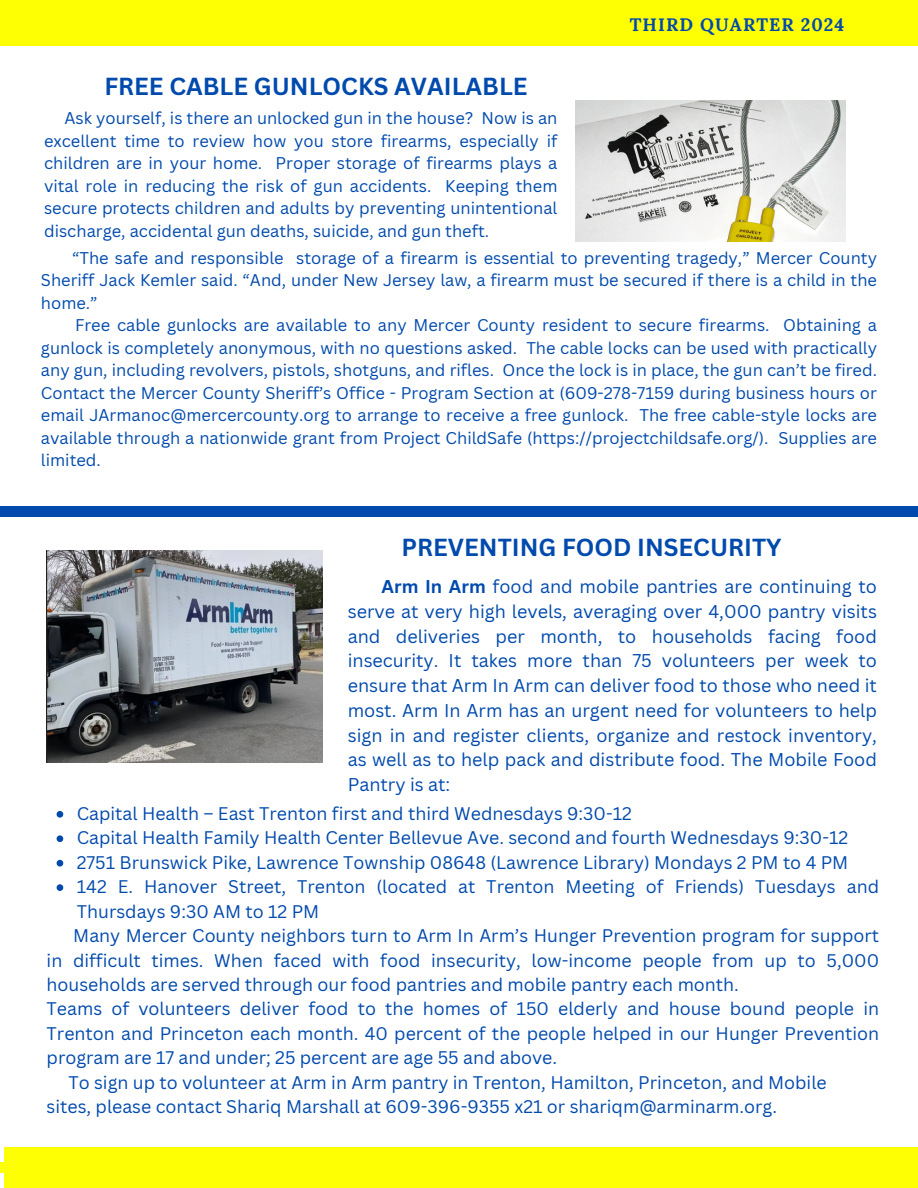
<style>
.page{position:relative;width:918px;height:1188px;background:#fff}
.page>*{position:absolute;margin:0;border:0;box-sizing:border-box;transform-origin:0 0}
.t1{font:700 24px "Canva Sans";color:#004aad}
.t2{font:18px/24.8px "Canva Sans";color:#004aad;text-align:justify}
.t3{font:700 18px "Lora";letter-spacing:.06em;color:#004aad}
.t4{font:17.85px/24.5px "Canva Sans";color:#004aad;text-align:justify}
.t5{font:16.5px/22.5px "Canva Sans";color:#004aad;text-align:justify}
.s1{font-weight:700}
</style>
<div class="page">
<div style="left:0;top:506px;width:918px;height:10px;background:#004aad"></div>
<div style="left:0;top:0;width:918px;height:45px;background:#ffff03"></div>
<img style="left:575px;top:100px;width:270px;height:141px">
<img style="left:47px;top:551px;width:275px;height:211px">
<svg style="left:57px;top:811px;width:6px;height:7px"></svg>
<svg style="left:57px;top:835px;width:6px;height:7px"></svg>
<svg style="left:57px;top:860px;width:6px;height:7px"></svg>
<svg style="left:57px;top:884px;width:6px;height:7px"></svg>
<div style="left:4px;top:1148px;width:914px;height:40px;background:#ffff03"></div>
<h1 class="t3" style="left:630px;top:13px;width:216px">THIRD QUARTER 2024</h1>
<p class="t1" style="left:104px;top:69px;width:425px">FREE CABLE GUNLOCKS AVAILABLE</p>
<p class="t5" style="left:44px;top:106px;width:515px;text-indent:20px">Ask yourself, is there an unlocked gun in the house? Now is an excellent time to review how you store firearms, especially if children are in your home. Proper storage of firearms plays a vital role in reducing the risk of gun accidents. Keeping them secure protects children and adults by preventing unintentional discharge, accidental gun deaths, suicide, and gun theft.</p>
<p class="t5" style="left:41px;top:246px;width:838px;text-indent:31px">“The safe and responsible storage of a firearm is essential to preventing tragedy,” Mercer County Sheriff Jack Kemler said. “And, under New Jersey law, a firearm must be secured if there is a child in the home.”</p>
<p class="t5" style="left:41px;top:313px;width:838px;text-indent:34px">Free cable gunlocks are available to any Mercer County resident to secure firearms. Obtaining a gunlock is completely anonymous, with no questions asked. The cable locks can be used with practically any gun, including revolvers, pistols, shotguns, and rifles. Once the lock is in place, the gun can’t be fired.<br>Contact the Mercer County Sheriff’s Office - Program Section at (609-278-7159 during business hours or email JArmanoc@mercercounty.org to arrange to receive a free gunlock. The free cable-style locks are available through a nationwide grant from Project ChildSafe (https://projectchildsafe.org/). Supplies are limited.</p>
<p class="t1" style="left:402px;top:530px;width:382px">PREVENTING FOOD INSECURITY</p>
<h1 class="t2" style="left:348px;top:574px;width:531px;text-indent:34px"><span class="s1">Arm In Arm</span> food and mobile pantries are continuing to serve at very high levels, averaging over 4,000 pantry visits and deliveries per month, to households facing food insecurity. It takes more than 75 volunteers per week to ensure that Arm In Arm can deliver food to those who need it most. Arm In Arm has an urgent need for volunteers to help sign in and register clients, organize and restock inventory, as well as to help pack and distribute food. The Mobile Food Pantry is at:</h1>
<p class="t4" style="left:77px;top:801px;width:557px">Capital Health – East Trenton first and third Wednesdays 9:30-12</p>
<p class="t4" style="left:77px;top:825px;width:773px">Capital Health Family Health Center Bellevue Ave. second and fourth Wednesdays 9:30-12</p>
<p class="t4" style="left:77px;top:850px;width:773px">2751 Brunswick Pike, Lawrence Township 08648 (Lawrence Library) Mondays 2 PM to 4 PM</p>
<p class="t4" style="left:77px;top:874px;width:804px">142 E. Hanover Street, Trenton (located at Trenton Meeting of Friends) Tuesdays and<br>Thursdays 9:30 AM to 12 PM</p>
<p class="t4" style="left:47px;top:923px;width:834px;text-indent:27px">Many Mercer County neighbors turn to Arm In Arm’s Hunger Prevention program for support in difficult times. When faced with food insecurity, low-income people from up to 5,000 households are served through our food pantries and mobile pantry each month.</p>
<p class="t4" style="left:47px;top:996px;width:834px">Teams of volunteers deliver food to the homes of 150 elderly and house bound people in Trenton and Princeton each month. 40 percent of the people helped in our Hunger Prevention program are 17 and under; 25 percent are age 55 and above.</p>
<p class="t4" style="left:68px;top:1070px;width:760px">To sign up to volunteer at Arm in Arm pantry in Trenton, Hamilton, Princeton, and Mobile</p>
<p class="t4" style="left:47px;top:1094px;width:732px">sites, please contact Shariq Marshall at 609-396-9355 x21 or shariqm@arminarm.org.</p>
</div>
